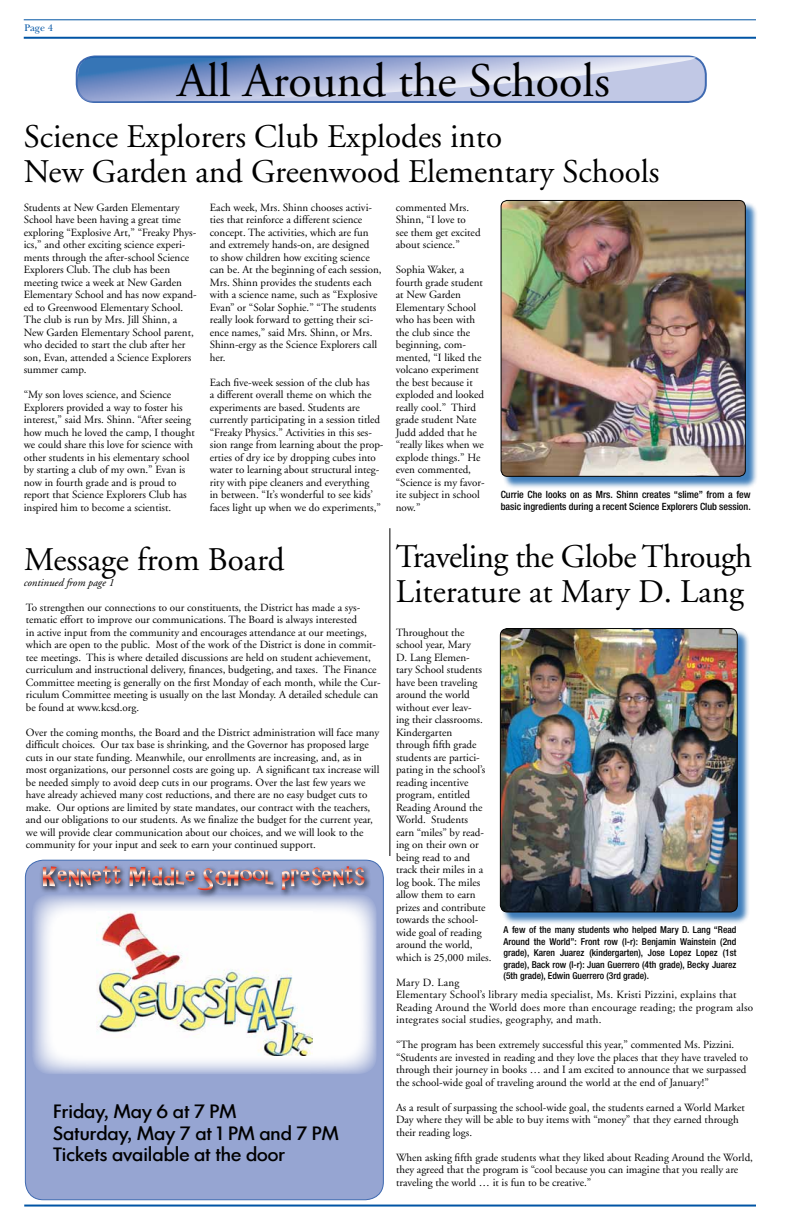
<style>
.page{position:relative;width:792px;height:1224px;background:#fff}
.page>*{position:absolute;margin:0;border:0;box-sizing:border-box;transform-origin:0 0}
.t1{font:48px "Adobe Garamond";color:#000}
.t2{font:33px/35px "Adobe Garamond";color:#000}
.t3{font:33px/35px "Adobe Garamond";letter-spacing:-.02em;color:#000}
.t4{font:500 18px/21.6px "Luz Sans";color:#000}
.t5{font:11px/12.5px "Adobe Garamond";color:#000}
.t6{font:11px/12.5px "Adobe Garamond";letter-spacing:.02em;color:#000}
.t7{font:italic 11px "Adobe Garamond";color:#000}
.t8{font:500 condensed 10px/12px "Helvetica Neue";color:#000}
.t9{font:10px "New Baskerville";color:#0054a4}
.t10{font:500 condensed 9.5px/11.4px "Helvetica Neue";color:#000;text-align:justify}
</style>
<div class="page">
<hr style="left:24px;top:19px;width:732px;height:1px;background:#0054a4">
<hr style="left:24px;top:37px;width:732px;height:2px;background:#0054a4">
<hr style="left:24px;top:1205px;width:732px;height:2px;background:#0054a4">
<div style="left:76px;top:55px;width:631px;height:48px;border:2px solid #3f6ab1;border-radius:18px"></div>
<svg style="left:76px;top:57px;width:630px;height:45px;background:#a5b4da"></svg>
<div style="left:502px;top:202px;width:256px;height:287px;background:#0054a4;opacity:.75"></div>
<img style="left:501px;top:200px;width:244px;height:276px">
<div style="left:501px;top:200px;width:245px;height:277px;border:1px solid #000;border-radius:6px"></div>
<div style="left:502px;top:630px;width:248px;height:295px;background:#0054a4;opacity:.75"></div>
<img style="left:500px;top:629px;width:237px;height:283px">
<div style="left:500px;top:628px;width:238px;height:284px;border:1px solid #000;border-radius:7px"></div>
<div style="left:25px;top:860px;width:358px;height:340px;background:#96a5d2;border-radius:18px"></div>
<div style="left:25px;top:860px;width:359px;height:340px;border:1px solid #3f6ab1;border-radius:18px"></div>
<hr style="left:389px;top:528px;width:1px;height:328px;background:#000">
<svg style="left:32px;top:894px;width:345px;height:180px;background:#e9ecf5"></svg>
<img style="left:96px;top:911px;width:216px;height:144px">
<div style="left:40px;top:863px;width:332px;height:35px;background:#000;opacity:.89"></div>
<img style="left:43px;top:866px;width:321px;height:20px">
<p class="t9" style="left:24px;top:22px;width:30px">Page 4</p>
<h1 class="t1" style="left:177px;top:56px;width:434px">All Around the Schools</h1>
<h2 class="t2" style="left:24px;top:119px;width:637px">Science Explorers Club Explodes into<br>New Garden and Greenwood Elementary Schools</h2>
<p class="t5" style="left:210px;top:202px;width:173px">Each week, Mrs. Shinn chooses activi&shy;ties that reinforce a different science concept. The activities, which are fun and extremely hands-on, are designed<br>to show children how exciting science can be. At the beginning of each session, Mrs. Shinn provides the students each with a science name, such as “Explosive Evan” or “Solar Sophie.” “The students really look forward to getting their sci&shy;ence names,” said Mrs. Shinn, or Mrs.<br>Shinn-ergy as the Science Explorers call her.</p>
<p class="t5" style="left:210px;top:377px;width:175px">Each five-week session of the club has<br>a different overall theme on which the experiments are based. Students are currently participating in a session titled “Freaky Physics.” Activities in this ses&shy;sion range from learning about the prop&shy;erties of dry ice by dropping cubes into water to learning about structural integ&shy;rity with pipe cleaners and everything<br>in between. “It’s wonderful to see kids’ faces light up when we do experiments,”</p>
<p class="t5" style="left:396px;top:201px;width:86px">commented Mrs.<br>Shinn, “I love to see them get excited about science.”</p>
<p class="t5" style="left:396px;top:264px;width:90px">Sophia Waker, a fourth grade student at New Garden<br>Elementary School who has been with the club since the beginning, com&shy;mented, “I liked the volcano experiment the best because it exploded and looked really cool.” Third grade student Nate<br>Judd added that he “really likes when we explode things.” He even commented, “Science is my favor&shy;ite subject in school now.”</p>
<p class="t5" style="left:24px;top:202px;width:174px">Students at New Garden Elementary School have been having a great time exploring “Explosive Art,” “Freaky Phys&shy;ics,” and other exciting science experi&shy;ments through the after-school Science Explorers Club. The club has been meeting twice a week at New Garden Elementary School and has now expand&shy;ed to Greenwood Elementary School.<br>The club is run by Mrs. Jill Shinn, a New Garden Elementary School parent, who decided to start the club after her son, Evan, attended a Science Explorers summer camp.</p>
<p class="t5" style="left:24px;top:389px;width:173px">“My son loves science, and Science Explorers provided a way to foster his interest,” said Mrs. Shinn. “After seeing how much he loved the camp, I thought we could share this love for science with other students in his elementary school by starting a club of my own.” Evan is now in fourth grade and is proud to report that Science Explorers Club has inspired him to become a scientist.</p>
<p class="t8" style="left:501px;top:488px;width:251px">Currie Che looks on as Mrs. Shinn creates “slime” from a few basic ingredients during a recent Science Explorers Club session.</p>
<h2 class="t2" style="left:24px;top:543px;width:262px">Message from Board</h2>
<p class="t7" style="left:24px;top:577px;width:92px">continued from page 1</p>
<p class="t5" style="left:26px;top:602px;width:356px">To strengthen our connections to our constituents, the District has made a sys&shy;tematic effort to improve our communications. The Board is always interested<br>in active input from the community and encourages attendance at our meetings, which are open to the public. Most of the work of the District is done in commit&shy;tee meetings. This is where detailed discussions are held on student achievement, curriculum and instructional delivery, finances, budgeting, and taxes. The Finance Committee meeting is generally on the first Monday of each month, while the Cur&shy;riculum Committee meeting is usually on the last Monday. A detailed schedule can be found at www.kcsd.org.</p>
<p class="t5" style="left:26px;top:727px;width:355px">Over the coming months, the Board and the District administration will face many difficult choices. Our tax base is shrinking, and the Governor has proposed large cuts in our state funding. Meanwhile, our enrollments are increasing, and, as in most organizations, our personnel costs are going up. A significant tax increase will be needed simply to avoid deep cuts in our programs. Over the last few years we have already achieved many cost reductions, and there are no easy budget cuts to make. Our options are limited by state mandates, our contract with the teachers, and our obligations to our students. As we finalize the budget for the current year, we will provide clear communication about our choices, and we will look to the community for your input and seek to earn your continued support.</p>
<h3 class="t4" style="left:53px;top:1101px;width:287px">Friday, May 6 at 7 PM<br>Saturday, May 7 at 1 PM and 7 PM<br>Tickets available at the door</h3>
<h2 class="t3" style="left:396px;top:540px;width:358px">Traveling the Globe Through<br>Literature at Mary D. Lang</h2>
<p class="t5" style="left:396px;top:627px;width:97px">Throughout the school year, Mary<br>D. Lang Elemen-<br>tary School students have been traveling around the world without ever leav-<br>ing their classrooms.<br>Kindergarten<br>through fifth grade students are partici&shy;pating in the school’s reading incentive program, entitled<br>Reading Around the<br>World. Students<br>earn “miles” by read&shy;ing on their own or being read to and track their miles in a log book. The miles allow them to earn prizes and contribute towards the school&shy;wide goal of reading around the world, which is 25,000 miles.</p>
<p class="t6" style="left:396px;top:976px;width:359px">Mary D. Lang<br>Elementary School’s library media specialist, Ms. Kristi Pizzini, explains that Reading Around the World does more than encourage reading; the program also integrates social studies, geography, and math.</p>
<p class="t5" style="left:396px;top:1039px;width:354px">“The program has been extremely successful this year,” commented Ms. Pizzini. “Students are invested in reading and they love the places that they have traveled to through their journey in books … and I am excited to announce that we surpassed the school-wide goal of traveling around the world at the end of January!”</p>
<p class="t5" style="left:396px;top:1101px;width:350px">As a result of surpassing the school-wide goal, the students earned a World Market<br>Day where they will be able to buy items with “money” that they earned through their reading logs.</p>
<p class="t5" style="left:396px;top:1151px;width:359px">When asking fifth grade students what they liked about Reading Around the World, they agreed that the program is “cool because you can imagine that you really are traveling the world … it is fun to be creative.”</p>
<p class="t10" style="left:504px;top:924px;width:234px">A few of the many students who helped Mary D. Lang “Read Around the World”: Front row (l-r): Benjamin Wainstein (2nd grade), Karen Juarez (kindergarten), Jose Lopez Lopez (1st grade), Back row (l-r): Juan Guerrero (4th grade), Becky Juarez (5th grade), Edwin Guerrero (3rd grade).</p>
</div>
